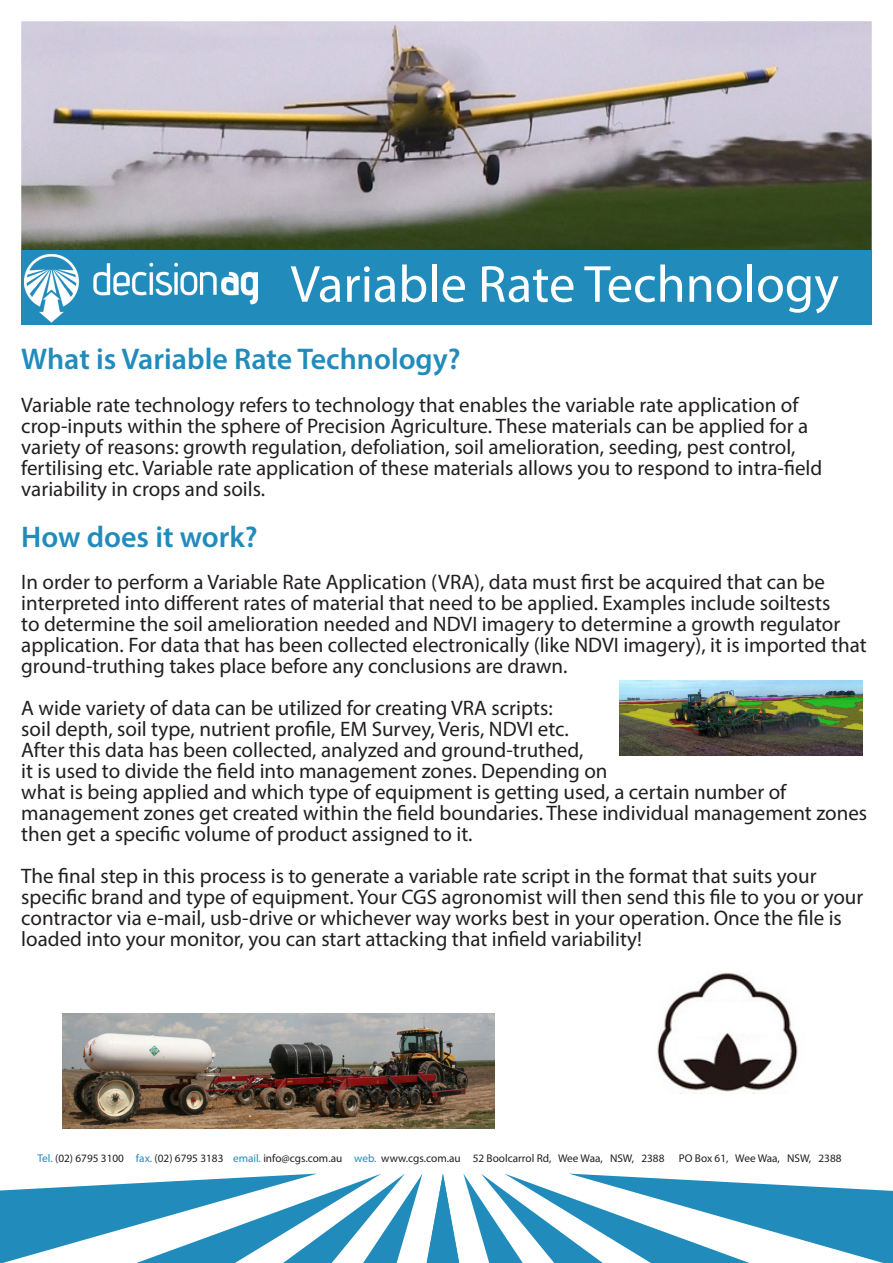
<style>
.page{position:relative;width:893px;height:1263px;background:#fff}
.page>*{position:absolute;margin:0;border:0;box-sizing:border-box;transform-origin:0 0}
.t1{font:52.5px "Myriad Pro";color:#fff}
.t2{font:600 30px "Myriad Pro";color:#218cbc}
.t3{font:21px/21px "Myriad Pro";color:#231f20}
.t4{font:11.25px "Myriad Pro";color:#231f20}
.s1{color:#218cbc}
</style>
<div class="page">
<svg style="left:653px;top:1178px;width:240px;height:85px;fill:#218cbc"></svg>
<svg style="left:0;top:1173px;width:653px;height:90px"></svg>
<img style="left:21px;top:21px;width:851px;height:229px">
<div style="left:21px;top:250px;width:851px;height:75px;background:#218cbc"></div>
<img style="left:24px;top:255px;width:234px;height:68px">
<img style="left:619px;top:680px;width:243px;height:75px">
<img style="left:62px;top:1014px;width:432px;height:115px">
<img style="left:657px;top:973px;width:141px;height:120px">
<p class="t1" style="left:290px;top:252px;width:550px">Variable Rate Technology</p>
<p class="t2" style="left:21px;top:340px;width:441px">What is Variable Rate Technology?</p>
<p class="t3" style="left:21px;top:394px;width:779px">Variable rate technology refers to technology that enables the variable rate application of</p>
<p class="t3" style="left:21px;top:415px;width:788px">crop-inputs within the sphere of Precision Agriculture. These materials can be applied for a</p>
<p class="t3" style="left:21px;top:436px;width:776px">variety of reasons: growth regulation, defoliation, soil amelioration, seeding, pest control,</p>
<p class="t3" style="left:21px;top:457px;width:803px">fertilising etc. Variable rate application of these materials allows you to respond to intra-field</p>
<p class="t3" style="left:21px;top:478px;width:245px">variability in crops and soils.</p>
<p class="t2" style="left:21px;top:517px;width:238px">How does it work?</p>
<p class="t3" style="left:21px;top:571px;width:805px">In order to perform a Variable Rate Application (VRA), data must first be acquired that can be</p>
<p class="t3" style="left:21px;top:592px;width:847px">interpreted into different rates of material that need to be applied. Examples include soiltests<br>to determine the soil amelioration needed and NDVI imagery to determine a growth regulator application. For data that has been collected electronically (like NDVI imagery), it is imported that ground-truthing takes place before any conclusions are drawn.</p>
<p class="t3" style="left:21px;top:697px;width:533px">A wide variety of data can be utilized for creating VRA scripts:</p>
<p class="t3" style="left:21px;top:718px;width:549px">soil depth, soil type, nutrient profile, EM Survey, Veris, NDVI etc.</p>
<p class="t3" style="left:21px;top:739px;width:564px">After this data has been collected, analyzed and ground-truthed,</p>
<p class="t3" style="left:21px;top:760px;width:588px">it is used to divide the field into management zones. Depending on</p>
<p class="t3" style="left:21px;top:781px;width:767px">what is being applied and which type of equipment is getting used, a certain number of</p>
<p class="t3" style="left:21px;top:802px;width:847px">management zones get created within the field boundaries. These individual management zones then get a specific volume of product assigned to it.</p>
<p class="t3" style="left:21px;top:865px;width:797px">The final step in this process is to generate a variable rate script in the format that suits your</p>
<p class="t3" style="left:21px;top:886px;width:844px">specific brand and type of equipment. Your CGS agronomist will then send this file to you or your contractor via e-mail, usb-drive or whichever way works best in your operation. Once the file is loaded into your monitor, you can start attacking that infield variability!</p>
<p class="t4" style="left:37px;top:1151px;width:628px"><span class="s1">Tel.</span> (02) 6795 3100 <span class="s1">fax.</span> (02) 6795 3183 <span class="s1">email.</span> info@cgs.com.au <span class="s1">web.</span> www.cgs.com.au 52 Boolcarrol Rd, Wee Waa, NSW, 2388</p>
<p class="t4" style="left:679px;top:1151px;width:164px">PO Box 61, Wee Waa, NSW, 2388</p>
</div>
